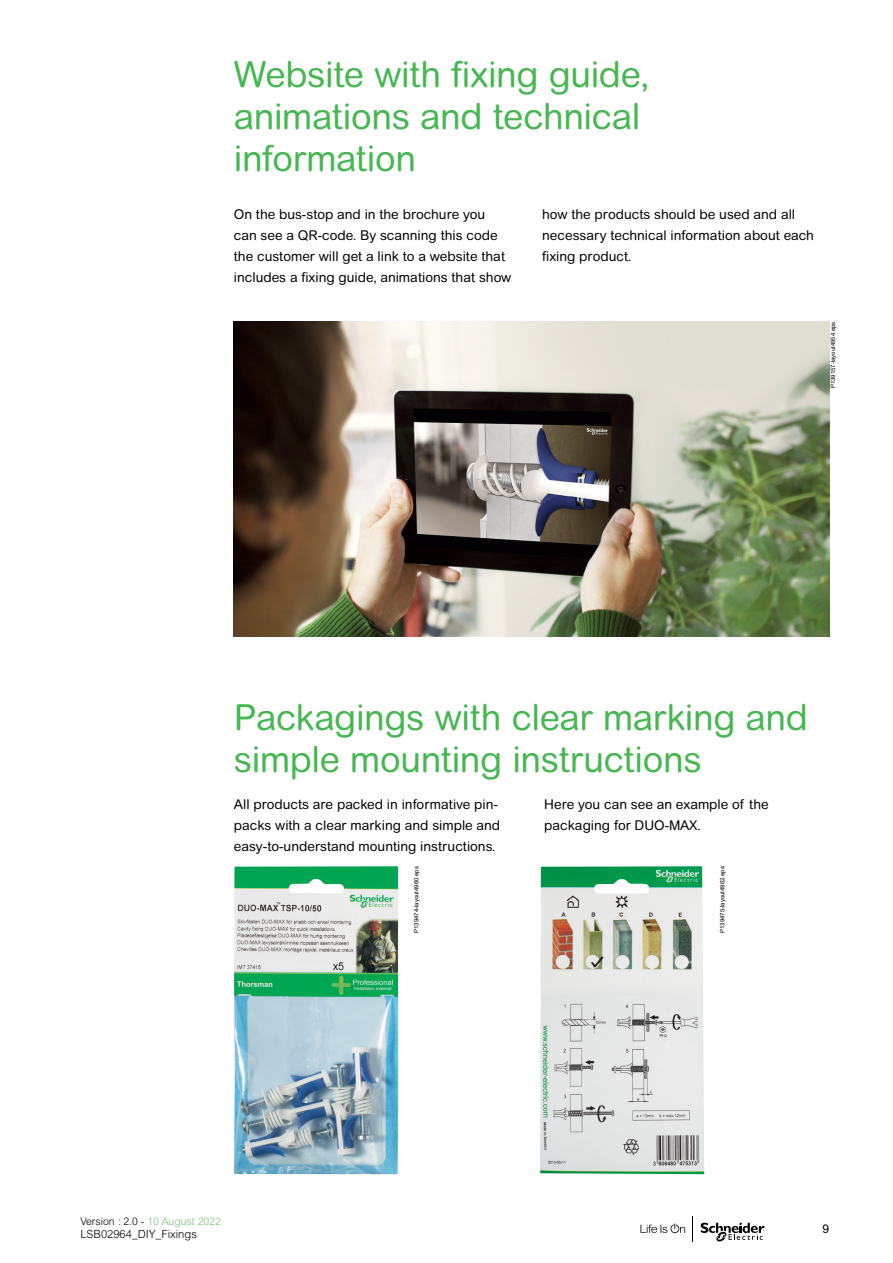
<style>
.page{position:relative;width:893px;height:1263px;background:#fff}
.page>*{position:absolute;margin:0;border:0;box-sizing:border-box;transform-origin:0 0}
.t1{font:36px/42px "Arial Rounded MT Pro";letter-spacing:-.01em;color:#46b751}
.t2{font:13.5px/21px "Arial Rounded MT Std";color:#000}
.t3{font:12px "Arial";color:#000}
.t4{font:300 11.25px "Arial Rounded MT Pro";color:#000}
.t5{font:300 10.5px "Arial Rounded MT Pro";color:#000}
.t6{font:6px "Arial";color:#000}
.s1{color:#73c270}
</style>
<div class="page">
<svg style="left:640px;top:1223px;width:45px;height:10px"></svg>
<svg style="left:701px;top:1222px;width:64px;height:20px"></svg>
<img style="left:540px;top:866px;width:164px;height:308px">
<img style="left:234px;top:866px;width:164px;height:308px">
<img style="left:234px;top:321px;width:595px;height:315px">
<h1 class="t1" style="left:234px;top:54px;width:417px">Website with fixing guide, animations and technical information</h1>
<p class="t2" style="left:234px;top:204px;width:279px">On the bus-stop and in the brochure you can see a QR-code. By scanning this code the customer will get a link to a website that includes a fixing guide, animations that show</p>
<p class="t2" style="left:542px;top:204px;width:273px">how the products should be used and all necessary technical information about each fixing product.</p>
<p class="t6" style="left:829px;top:388px;width:68px;rotate:-90deg">P139157-layout4954.eps</p>
<h1 class="t1" style="left:234px;top:698px;width:576px">Packagings with clear marking and simple mounting instructions</h1>
<p class="t2" style="left:234px;top:794px;width:268px">All products are packed in informative pin&shy;packs with a clear marking and simple and easy-to-understand mounting instructions.</p>
<p class="t2" style="left:544px;top:794px;width:226px">Here you can see an example of the packaging for DUO-MAX.</p>
<p class="t6" style="left:412px;top:933px;width:68px;rotate:-90deg">P139474-layout4960.eps</p>
<p class="t6" style="left:718px;top:933px;width:68px;rotate:-90deg">P139475-layout4962.eps</p>
<p class="t5" style="left:80px;top:1215px;width:142px">Version : 2.0 - <span class="s1">10 August 2022</span></p>
<p class="t4" style="left:80px;top:1228px;width:118px">LSB02964_DIY_Fixings</p>
<p class="t3" style="left:822px;top:1220px;width:8px">9</p>
</div>
